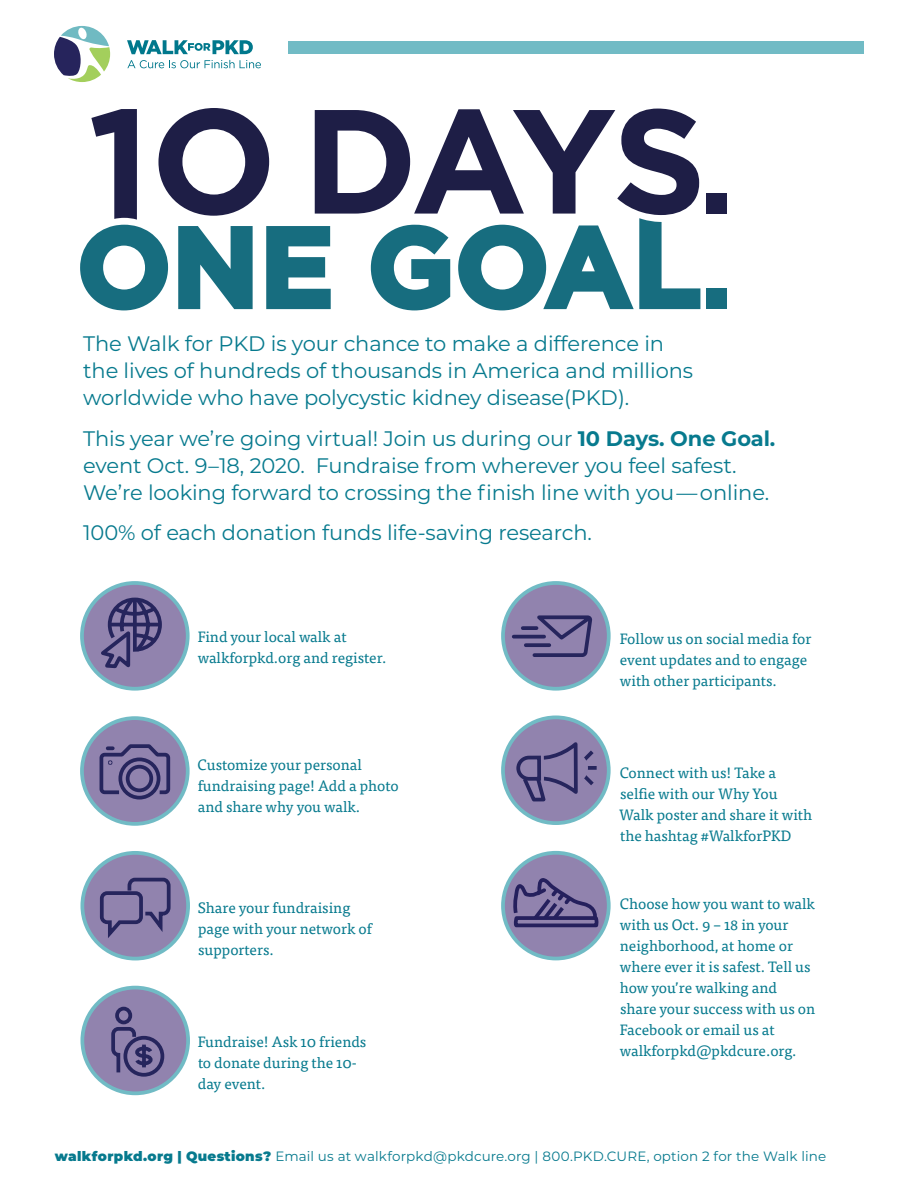
<style>
.page{position:relative;width:918px;height:1188px;background:#fff}
.page>*{position:absolute;margin:0;border:0;box-sizing:border-box;transform-origin:0 0}
.B{font:21px/27px "Montserrat";letter-spacing:-.005em;color:#077a8e}
.t1{font:15px/21px "Tisa Pro";color:#077a8e}
.E{font:13.5px "Montserrat";letter-spacing:.005em;color:#077a8e}
.s1{font-weight:700}
.s2{font-size:31.5px}
.s3{font-weight:900}
</style>
<div class="page">
<div style="left:288px;top:41px;width:576px;height:13px;background:#71bbc5"></div>
<svg style="left:54px;top:26px;width:56px;height:56px"></svg>
<svg style="left:127px;top:60px;width:134px;height:8px"></svg>
<svg style="left:127px;top:40px;width:126px;height:14px"></svg>
<svg style="left:503px;top:853px;width:106px;height:106px"></svg>
<div style="left:501px;top:851px;width:110px;height:109px;border:4px solid #71bbc5;border-radius:50%"></div>
<svg style="left:513px;top:870px;width:87px;height:91px;background:#847ea7"></svg>
<div style="left:503px;top:583px;width:106px;height:106px;background:#9183ae;border-radius:50%"></div>
<div style="left:501px;top:581px;width:110px;height:110px;border:4px solid #71bbc5;border-radius:50%"></div>
<svg style="left:510px;top:613px;width:82px;height:46px"></svg>
<div style="left:82px;top:718px;width:106px;height:106px;background:#9183ae;border-radius:50%"></div>
<div style="left:80px;top:716px;width:110px;height:110px;border:4px solid #71bbc5;border-radius:50%"></div>
<svg style="left:99px;top:744px;width:72px;height:56px"></svg>
<div style="left:503px;top:717px;width:106px;height:106px;background:#9183ae;border-radius:50%"></div>
<div style="left:501px;top:716px;width:110px;height:109px;border:4px solid #71bbc5;border-radius:50%"></div>
<svg style="left:515px;top:736px;width:85px;height:67px"></svg>
<div style="left:82px;top:988px;width:106px;height:105px;background:#9183ae;border-radius:50%"></div>
<div style="left:80px;top:986px;width:110px;height:109px;border:4px solid #71bbc5;border-radius:50%"></div>
<div style="left:123px;top:1036px;width:41px;height:41px;border:4px solid #26255d;border-radius:50%"></div>
<svg style="left:111px;top:1006px;width:44px;height:70px"></svg>
<div style="left:82px;top:583px;width:106px;height:106px;background:#9183ae;border-radius:50%"></div>
<div style="left:80px;top:581px;width:110px;height:110px;border:4px solid #71bbc5;border-radius:50%"></div>
<svg style="left:95px;top:594px;width:70px;height:79px"></svg>
<div style="left:82px;top:853px;width:106px;height:106px;background:#9183ae;border-radius:50%"></div>
<div style="left:80px;top:851px;width:110px;height:109px;border:4px solid #71bbc5;border-radius:50%"></div>
<svg style="left:100px;top:877px;width:71px;height:61px"></svg>
<div style="left:706px;top:193px;width:21px;height:21px;background:#1e1e46"></div>
<svg style="left:80px;top:108px;width:620px;height:202px"></svg>
<div style="left:706px;top:288px;width:21px;height:21px;background:#176d7f"></div>
<p class="B" style="left:83px;top:329px;width:612px">The Walk for PKD is your chance to make a difference in the lives of hundreds of thousands in America and millions worldwide who have polycystic kidney disease(PKD).</p>
<p class="B" style="left:83px;top:424px;width:694px">This year we’re going virtual! Join us during our <span class="s1">10 Days. One Goal. </span>event Oct. 9–18, 2020. Fundraise from wherever you feel safest.<br>We’re looking forward to crossing the finish line with you — online.</p>
<p class="B" style="left:83px;top:518px;width:510px">100% of each donation funds life-saving research.</p>
<p class="t1" style="left:198px;top:626px;width:190px;text-indent:-27px"><span class="s2">▫</span> Find your local walk at walkforpkd.org and register.</p>
<p class="t1" style="left:198px;top:753px;width:202px;text-indent:-27px"><span class="s2">▫</span> Customize your personal fundraising page! Add a photo and share why you walk.</p>
<p class="t1" style="left:198px;top:896px;width:175px;text-indent:-27px"><span class="s2">▫</span> Share your fundraising page with your network of supporters.</p>
<p class="t1" style="left:198px;top:1030px;width:170px;text-indent:-27px"><span class="s2">▫</span> Fundraise! Ask 10 friends to donate during the 10- day event.</p>
<p class="t1" style="left:620px;top:627px;width:193px;text-indent:-27px"><span class="s2">▫</span> Follow us on social media for event updates and to engage with other participants.</p>
<p class="t1" style="left:619px;top:761px;width:194px;text-indent:-26px"><span class="s2">▫</span> Connect with us! Take a selfie with our Why You<br>Walk poster and share it with the hashtag #WalkforPKD</p>
<p class="t1" style="left:620px;top:893px;width:197px;text-indent:-27px"><span class="s2">▫</span> Choose how you want to walk with us Oct. 9 – 18 in your neighborhood, at home or where ever it is safest. Tell us how you’re walking and share your success with us on<br>Facebook or email us at walkforpkd@pkdcure.org.</p>
<p class="E" style="left:55px;top:1147px;width:773px"><span class="s3">walkforpkd.org | Questions?</span> Email us at walkforpkd@pkdcure.org | 800.PKD.CURE, option 2 for the Walk line</p>
</div>
